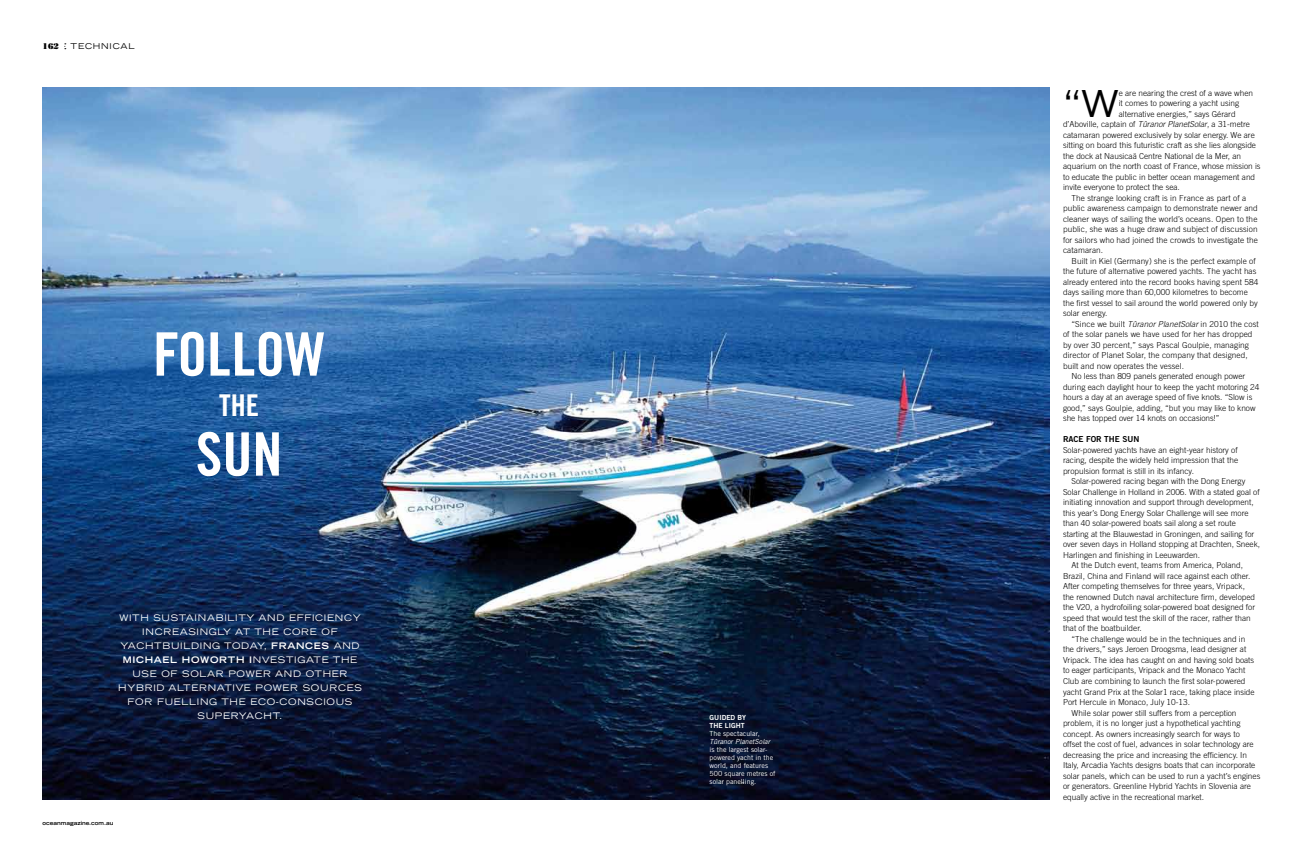
<style>
.page{position:relative;width:1304px;height:842px;background:#fff}
.page>*{position:absolute;margin:0;border:0;box-sizing:border-box;transform-origin:0 0}
.t1{font:60px "Trade Gothic Bold Cond Twenty";color:#fff}
.t2{font:expanded 37.1px "Trade Gothic LH";color:#000}
.t3{font:30px "Trade Gothic Bold Cond Twenty";color:#fff}
.t4{font:expanded 9px/14px "Trade Gothic LH";letter-spacing:.075em;color:#fff;text-align:center}
.t5{font:300 8.2px/10.5px "Trade Gothic";color:#000;text-align:justify}
.t6{font:8.2px "Trade Gothic Bold Two";color:#000}
.t7{font:8.2px "Bodoni Poster";color:#000}
.t8{font:expanded 8px "Trade Gothic LH";letter-spacing:.1em;color:#000}
.t9{font:7px/8px "Trade Gothic";color:#fff}
.t10{font:italic 7px "Trade Gothic";color:#fff}
.t11{font:7px/8px "Trade Gothic Bold Two";color:#fff}
.t12{font:700 expanded 5.5px "Trade Gothic LH";color:#000}
.s1{font-weight:700}
.s2{font-style:italic}
</style>
<div class="page">
<img style="left:43px;top:88px;width:1007px;height:712px">
<p class="t7" style="left:43px;top:41px;width:18px">162</p>
<p class="t8" style="left:71px;top:41px;width:66px">TECHNICAL</p>
<h1 class="t1" style="left:153px;top:318px;width:174px">FOLLOW</h1>
<h3 class="t3" style="left:219px;top:387px;width:39px">THE</h3>
<h1 class="t1" style="left:196px;top:418px;width:29px">SUN</h1>
<p class="t4" style="left:118px;top:610px;width:245px">WITH SUSTAINABILITY AND EFFICIENCY<br>INCREASINGLY AT THE CORE OF<br>YACHTBUILDING TODAY, <span class="s1">Frances</span> AND<br><span class="s1">Michael Howorth i</span>NVESTIGATE THE<br>USE OF SOLAR POWER AND OTHER<br>HYBRID ALTERNATIVE POWER SOURCES<br>FOR FUELLING THE ECO-CONSCIOUS<br>SUPERYACHT.</p>
<p class="t12" style="left:43px;top:819px;width:72px">oceanmagazine.com.au</p>
<p class="t11" style="left:710px;top:713px;width:38px">GU IDED BY<br>THE</p>
<p class="t11" style="left:725px;top:721px;width:17px">LIGHT</p>
<p class="t9" style="left:710px;top:729px;width:52px">The spectacular,</p>
<p class="t10" style="left:710px;top:737px;width:62px">Tûranor PlanetSolar</p>
<p class="t9" style="left:710px;top:745px;width:67px">is the largest solar&shy;powered yacht in the world, and features<br>500 square metres of solar panelling.</p>
<h2 class="t2" style="left:1063px;top:79px;width:57px">“W</h2>
<p class="t5" style="left:1119px;top:88px;width:136px">e are nearing the crest of a wave when</p>
<p class="t5" style="left:1119px;top:98px;width:122px">it comes to powering a yacht using</p>
<p class="t5" style="left:1119px;top:109px;width:118px">alternative energies,” says Gérard</p>
<p class="t5" style="left:1063px;top:119px;width:189px">d’Aboville, captain of <span class="s2">Tûranor PlanetSolar</span>, a 31-metre</p>
<p class="t5" style="left:1063px;top:130px;width:193px">catamaran powered exclusively by solar energy. We are</p>
<p class="t5" style="left:1063px;top:140px;width:194px">sitting on board this futuristic craft as she lies alongside</p>
<p class="t5" style="left:1063px;top:151px;width:180px">the dock at Nausicaä Centre National de la Mer, an</p>
<p class="t5" style="left:1063px;top:161px;width:199px">aquarium on the north coast of France, whose mission is</p>
<p class="t5" style="left:1063px;top:172px;width:194px">to educate the public in better ocean management and</p>
<p class="t5" style="left:1063px;top:182px;width:118px">invite everyone to protect the sea.</p>
<p class="t5" style="left:1072px;top:193px;width:176px">The strange looking craft is in France as part of a</p>
<p class="t5" style="left:1063px;top:203px;width:196px">public awareness campaign to demonstrate newer and</p>
<p class="t5" style="left:1063px;top:214px;width:196px">cleaner ways of sailing the world’s oceans. Open to the</p>
<p class="t5" style="left:1063px;top:224px;width:196px">public, she was a huge draw and subject of discussion</p>
<p class="t5" style="left:1063px;top:235px;width:196px">for sailors who had joined the crowds to investigate the</p>
<p class="t5" style="left:1063px;top:245px;width:42px">catamaran.</p>
<p class="t5" style="left:1072px;top:256px;width:186px">Built in Kiel (Germany) she is the perfect example of</p>
<p class="t5" style="left:1063px;top:266px;width:195px">the future of alternative powered yachts. The yacht has</p>
<p class="t5" style="left:1063px;top:277px;width:197px">already entered into the record books having spent 584</p>
<p class="t5" style="left:1063px;top:287px;width:186px">days sailing more than 60,000 kilometres to become</p>
<p class="t5" style="left:1063px;top:298px;width:196px">the first vessel to sail around the world powered only by</p>
<p class="t5" style="left:1063px;top:308px;width:46px">solar energy.</p>
<p class="t5" style="left:1072px;top:319px;width:189px">“Since we built <span class="s2">Tûranor PlanetSolar</span> in 2010 the cost</p>
<p class="t5" style="left:1063px;top:329px;width:191px">of the solar panels we have used for her has dropped</p>
<p class="t5" style="left:1063px;top:340px;width:188px">by over 30 percent,” says Pascal Goulpie, managing</p>
<p class="t5" style="left:1063px;top:350px;width:186px">director of Planet Solar, the company that designed,</p>
<p class="t5" style="left:1063px;top:361px;width:122px">built and now operates the vessel.</p>
<p class="t5" style="left:1072px;top:371px;width:175px">No less than 809 panels generated enough power</p>
<p class="t5" style="left:1063px;top:382px;width:198px">during each daylight hour to keep the yacht motoring 24</p>
<p class="t5" style="left:1063px;top:392px;width:191px">hours a day at an average speed of five knots. “Slow is</p>
<p class="t5" style="left:1063px;top:403px;width:194px">good,” says Goulpie, adding, “but you may like to know</p>
<p class="t5" style="left:1063px;top:413px;width:158px">she has topped over 14 knots on occasions!”</p>
<p class="t6" style="left:1063px;top:434px;width:78px">RACE FOR THE SUN</p>
<p class="t5" style="left:1063px;top:445px;width:177px">Solar-powered yachts have an eight-year history of racing, despite the widely held impression that the propulsion format is still in its infancy.</p>
<p class="t5" style="left:1072px;top:476px;width:175px">Solar-powered racing began with the Dong Energy</p>
<p class="t5" style="left:1063px;top:487px;width:198px">Solar Challenge in Holland in 2006. With a stated goal of</p>
<p class="t5" style="left:1063px;top:497px;width:192px">initiating innovation and support through development,</p>
<p class="t5" style="left:1063px;top:508px;width:187px">this year’s Dong Energy Solar Challenge will see more</p>
<p class="t5" style="left:1063px;top:518px;width:174px">than 40 solar-powered boats sail along a set route</p>
<p class="t5" style="left:1063px;top:529px;width:193px">starting at the Blauwestad in Groningen, and sailing for</p>
<p class="t5" style="left:1063px;top:539px;width:199px">over seven days in Holland stopping at Drachten, Sneek,</p>
<p class="t5" style="left:1063px;top:550px;width:139px">Harlingen and finishing in Leeuwarden.</p>
<p class="t5" style="left:1072px;top:560px;width:173px">At the Dutch event, teams from America, Poland,</p>
<p class="t5" style="left:1063px;top:571px;width:189px">Brazil, China and Finland will race against each other.</p>
<p class="t5" style="left:1063px;top:581px;width:183px">After competing themselves for three years, Vripack,</p>
<p class="t5" style="left:1063px;top:592px;width:194px">the renowned Dutch naval architecture firm, developed</p>
<p class="t5" style="left:1063px;top:602px;width:194px">the V20, a hydrofoiling solar-powered boat designed for</p>
<p class="t5" style="left:1063px;top:613px;width:189px">speed that would test the skill of the racer, rather than</p>
<p class="t5" style="left:1063px;top:623px;width:80px">that of the boatbuilder.</p>
<p class="t5" style="left:1072px;top:634px;width:175px">“The challenge would be in the techniques and in</p>
<p class="t5" style="left:1063px;top:644px;width:185px">the drivers,” says Jeroen Droogsma, lead designer at</p>
<p class="t5" style="left:1063px;top:655px;width:193px">Vripack. The idea has caught on and having sold boats</p>
<p class="t5" style="left:1063px;top:665px;width:184px">to eager participants, Vripack and the Monaco Yacht</p>
<p class="t5" style="left:1063px;top:676px;width:184px">Club are combining to launch the first solar-powered</p>
<p class="t5" style="left:1063px;top:686px;width:193px">yacht Grand Prix at the Solar1 race, taking place inside</p>
<p class="t5" style="left:1063px;top:697px;width:128px">Port Hercule in Monaco, July 10-13.</p>
<p class="t5" style="left:1072px;top:707px;width:166px">While solar power still suffers from a perception</p>
<p class="t5" style="left:1063px;top:718px;width:179px">problem, it is no longer just a hypothetical yachting</p>
<p class="t5" style="left:1063px;top:728px;width:178px">concept. As owners increasingly search for ways to</p>
<p class="t5" style="left:1063px;top:739px;width:192px">offset the cost of fuel, advances in solar technology are</p>
<p class="t5" style="left:1063px;top:749px;width:186px">decreasing the price and increasing the efficiency. In</p>
<p class="t5" style="left:1063px;top:760px;width:194px">Italy, Arcadia Yachts designs boats that can incorporate</p>
<p class="t5" style="left:1063px;top:770px;width:199px">solar panels, which can be used to run a yacht’s engines</p>
<p class="t5" style="left:1063px;top:781px;width:189px">or generators. Greenline Hybrid Yachts in Slovenia are</p>
<p class="t5" style="left:1063px;top:791px;width:143px">equally active in the recreational market.</p>
</div>
